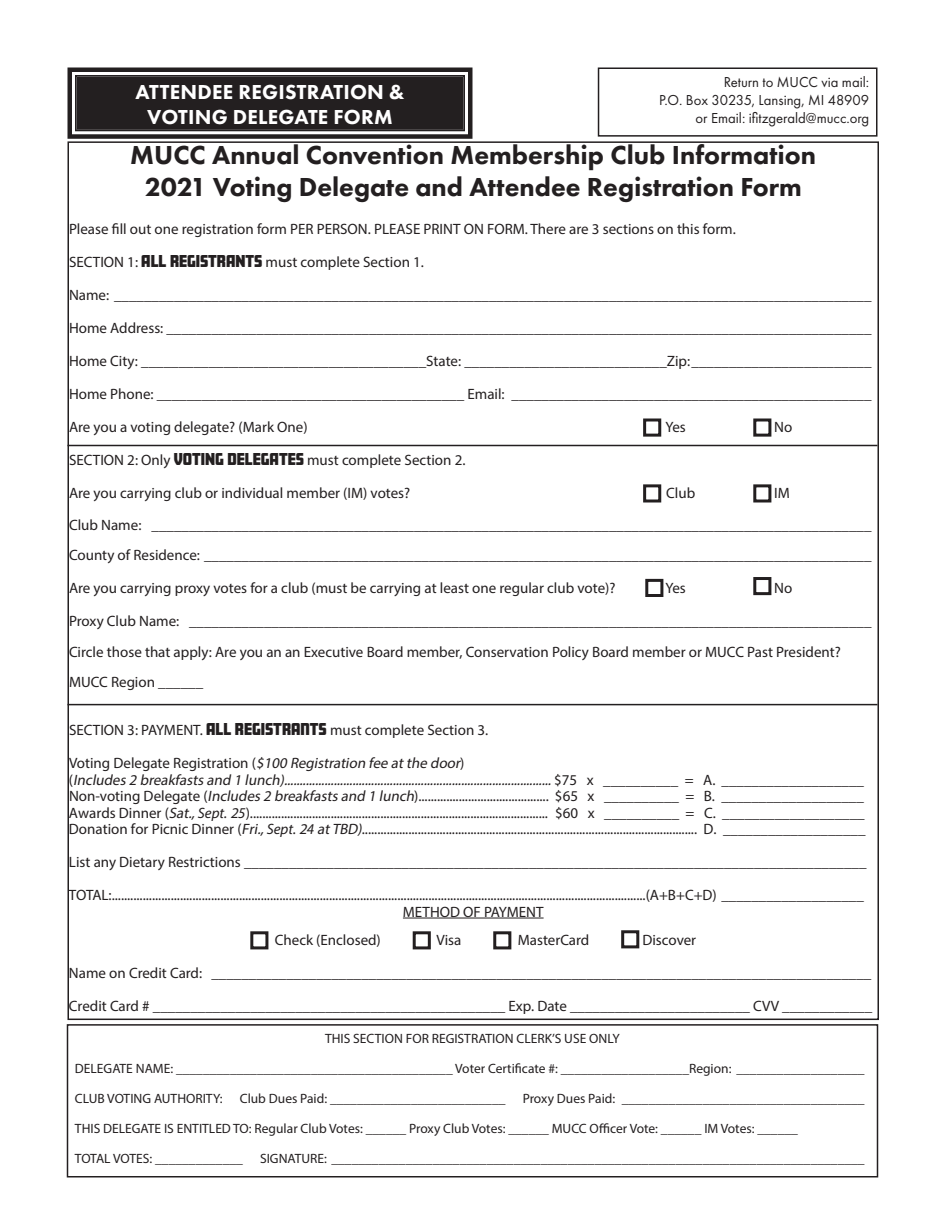
<style>
.page{position:relative;width:945px;height:1215px;background:#fff}
.page>*{position:absolute;margin:0;border:0;box-sizing:border-box;transform-origin:0 0}
.t1{font:800 27px/32.4px "Futura PT";color:#231f20;text-align:center}
.t2{font:800 21px/25.2px "Futura PT";letter-spacing:.01em;color:#fff;text-align:center}
.t3{font:15px/16.5px "Myriad Pro";color:#231f20}
.t4{font:15px/18px "Futura PT";color:#231f20;text-align:right}
.t5{font:13.5px "Myriad Pro";color:#231f20}
.s1{font-family:"Amboy";font-weight:900}
.s2{font-style:italic}
</style>
<div class="page">
<hr style="left:403px;top:918px;width:141px;height:1px;background:#231f20">
<div style="left:250px;top:931px;width:18px;height:18px;border:3px solid #231f20"></div>
<div style="left:413px;top:931px;width:18px;height:18px;border:3px solid #231f20"></div>
<div style="left:493px;top:931px;width:18px;height:18px;border:3px solid #231f20"></div>
<div style="left:621px;top:930px;width:18px;height:18px;border:3px solid #231f20"></div>
<div style="left:598px;top:68px;width:280px;height:69px;border:2px solid #231f20"></div>
<svg style="left:67px;top:67px;width:406px;height:72px;background:#3c3839"></svg>
<div style="left:75px;top:75px;width:390px;height:56px;border:2px solid #231f20"></div>
<hr style="left:68px;top:445px;width:810px;height:1px;background:#231f20">
<hr style="left:68px;top:704px;width:810px;height:1px;background:#231f20">
<div style="left:67px;top:1024px;width:811px;height:154px;border:2px solid #231f20"></div>
<div style="left:643px;top:418px;width:18px;height:19px;border:3px solid #231f20"></div>
<div style="left:753px;top:418px;width:18px;height:19px;border:3px solid #231f20"></div>
<div style="left:643px;top:484px;width:18px;height:18px;border:3px solid #231f20"></div>
<div style="left:753px;top:484px;width:18px;height:18px;border:3px solid #231f20"></div>
<div style="left:645px;top:579px;width:18px;height:18px;border:3px solid #231f20"></div>
<div style="left:753px;top:577px;width:18px;height:18px;border:3px solid #231f20"></div>
<h2 class="t2" style="left:135px;top:79px;width:271px">ATTENDEE REGISTRATION &amp;<br>VOTING DELEGATE FORM</h2>
<p class="t4" style="left:659px;top:73px;width:212px">Return to MUCC via mail:<br>P.O. Box 30235, Lansing, MI 48909 or Email: ifitzgerald@mucc.org</p>
<h1 class="t1" style="left:130px;top:138px;width:687px">MUCC Annual Convention Membership Club Information<br>2021 Voting Delegate and Attendee Registration Form</h1>
<p class="t3" style="left:69px;top:221px;width:668px">Please fill out one registration form PER PERSON. PLEASE PRINT ON FORM. There are 3 sections on this form.</p>
<p class="t3" style="left:69px;top:254px;width:356px">SECTION 1: <span class="s1">ALL REGISTRANTS</span> must complete Section 1.</p>
<p class="t3" style="left:69px;top:287px;width:804px">Name: _____________________________________________________________________________________________________</p>
<p class="t3" style="left:69px;top:320px;width:804px">Home Address: ______________________________________________________________________________________________</p>
<p class="t3" style="left:69px;top:353px;width:804px">Home City: ______________________________________State: ___________________________Zip:________________________</p>
<p class="t3" style="left:69px;top:386px;width:804px">Home Phone: _________________________________________ Email: ________________________________________________</p>
<p class="t3" style="left:69px;top:419px;width:240px">Are you a voting delegate? (Mark One)</p>
<p class="t3" style="left:665px;top:419px;width:22px">Yes</p>
<p class="t3" style="left:774px;top:419px;width:20px">No</p>
<p class="t3" style="left:69px;top:452px;width:398px">SECTION 2: Only <span class="s1">VOTING DELEGATES</span> must complete Section 2.</p>
<p class="t3" style="left:69px;top:485px;width:343px">Are you carrying club or individual member (IM) votes?</p>
<p class="t3" style="left:666px;top:485px;width:31px">Club</p>
<p class="t3" style="left:69px;top:477px;width:804px;line-height:31.5px;text-indent:705px">IM<br>Club Name: ________________________________________________________________________________________________</p>
<p class="t3" style="left:69px;top:546px;width:804px">County of Residence: _________________________________________________________________________________________</p>
<p class="t3" style="left:69px;top:579px;width:548px">Are you carrying proxy votes for a club (must be carrying at least one regular club vote)?</p>
<p class="t3" style="left:665px;top:579px;width:22px">Yes</p>
<p class="t3" style="left:774px;top:579px;width:20px">No</p>
<p class="t3" style="left:69px;top:605px;width:804px;line-height:31.5px">Proxy Club Name: ___________________________________________________________________________________________<br>Circle those that apply: Are you an an Executive Board member, Conservation Policy Board member or MUCC Past President?</p>
<p class="t3" style="left:69px;top:674px;width:136px">MUCC Region ______</p>
<p class="t3" style="left:69px;top:722px;width:421px">SECTION 3: PAYMENT. <span class="s1">ALL REGISTRANTS</span> must complete Section 3.</p>
<p class="t3" style="left:69px;top:755px;width:798px">Voting Delegate Registration (<span class="s2">$100 Registration fee atthe door</span>)<br>( <span class="s2">Includes 2 breakfasts and 1 lunch)......................................................................................</span>$ 75 x __________ = A. ___________________ Non-voting Delegate (<span class="s2">Includes 2 breakfasts and 1 lunch</span>).......................................... $65 x __________ = B. ___________________ Awards Dinner (<span class="s2">Sat.,</span><span class="s2">Sept.</span> <span class="s2">2</span><span class="s2">5</span>)................................................................................................ $60 x __________ = C. ___________________ Donation for Picnic Dinner (<span class="s2">Fri.,</span><span class="s2">Sept.</span> <span class="s2">2</span><span class="s2">4</span> <span class="s2">atTBD)</span>............................................................................................................ D. ___________________</p>
<p class="t3" style="left:69px;top:854px;width:799px">List any Dietary Restrictions ___________________________________________________________________________________</p>
<p class="t3" style="left:403px;top:887px;width:463px;text-indent:-334px">TOTAL:............................................................................................................................................................................(A+B+C+D) ___________________<br>METHOD OF PAYMENT</p>
<p class="t3" style="left:275px;top:932px;width:108px">Check (Enclosed)</p>
<p class="t3" style="left:437px;top:932px;width:26px">Visa</p>
<p class="t3" style="left:518px;top:932px;width:73px">MasterCard</p>
<p class="t3" style="left:642px;top:932px;width:55px">Discover</p>
<p class="t3" style="left:69px;top:965px;width:804px">Name on Credit Card: ________________________________________________________________________________________</p>
<p class="t3" style="left:69px;top:998px;width:805px">Credit Card # _______________________________________________ Exp. Date ________________________ CVV ____________</p>
<p class="t5" style="left:325px;top:1030px;width:296px">THIS SECTION FOR REGISTRATION CLERK’S USE ONLY</p>
<p class="t5" style="left:75px;top:1060px;width:791px">DELEGATE NAME: _________________________________________ Voter Certificate #: ___________________Region: ___________________</p>
<p class="t5" style="left:75px;top:1090px;width:149px">CLUB VOTING AUTHORITY:</p>
<p class="t5" style="left:240px;top:1090px;width:267px">Club Dues Paid: __________________________</p>
<p class="t5" style="left:523px;top:1090px;width:343px">Proxy Dues Paid: ____________________________________</p>
<p class="t5" style="left:75px;top:1120px;width:724px">THIS DELEGATE IS ENTITLED TO: Regular Club Votes: ______ Proxy Club Votes: ______ MUCC Officer Vote: ______ IM Votes: ______</p>
<p class="t5" style="left:75px;top:1150px;width:169px">TOTAL VOTES: _____________</p>
<p class="t5" style="left:260px;top:1150px;width:606px">SIGNATURE: _______________________________________________________________________________</p>
</div>
